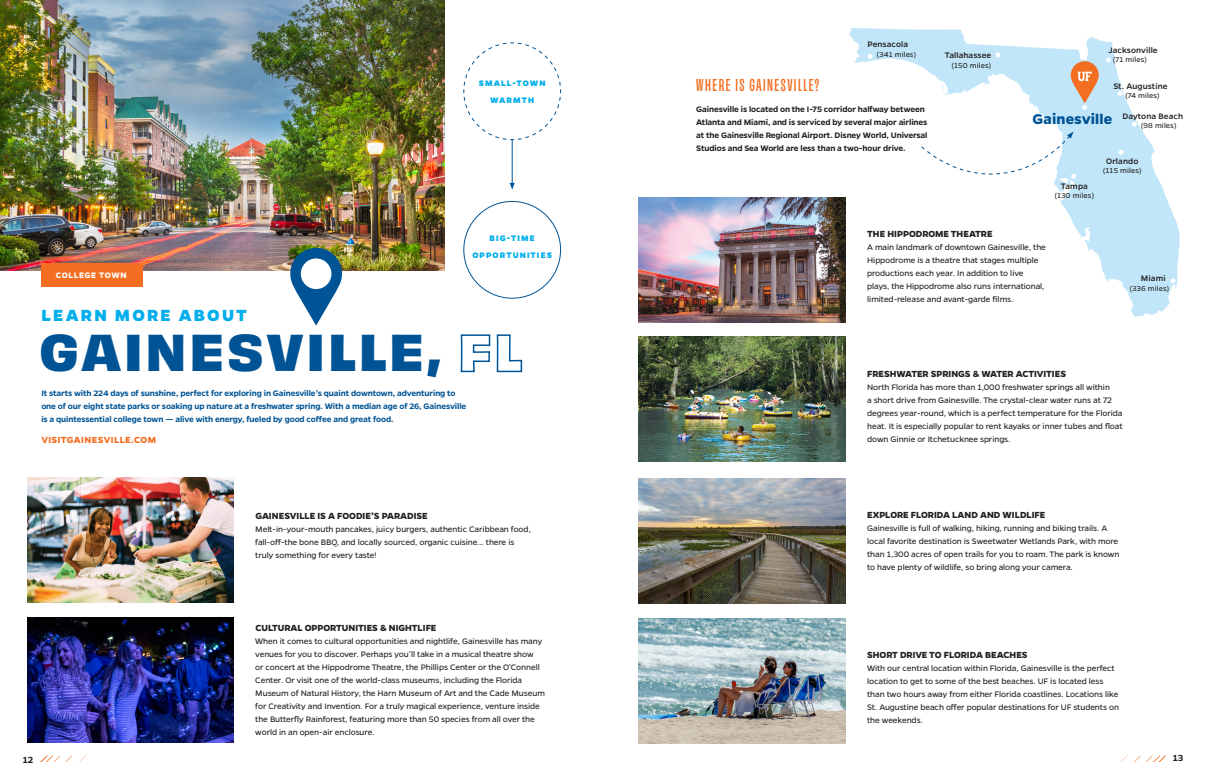
<style>
.page{position:relative;width:1206px;height:783px;background:#fff}
.page>*{position:absolute;margin:0;border:0;box-sizing:border-box;transform-origin:0 0}
.t1{font:700 48.4px "Obviously";letter-spacing:.06em;color:#005495}
.t2{font:800 18.3px "Gentona";letter-spacing:.12em;color:#00aeec}
.t3{font:16.1px "Obviously Cond Semi";letter-spacing:.09em;color:#f36e21}
.t4{font:700 15.9px "Gentona";letter-spacing:.01em;color:#005495}
.t5{font:700 10px "Gentona";letter-spacing:-.005em;color:#231f20}
.t6{font:700 10px "Gentona";letter-spacing:.035em;color:#f36e21}
.t7{font:600 10px "Gentona";color:#231f20}
.t8{font:9px/13px "Gentona";letter-spacing:-.01em;color:#231f20}
.t9{font:600 9px/13px "Gentona";letter-spacing:-.01em;color:#005495}
.t10{font:600 9px/13px "Gentona";letter-spacing:-.01em;color:#231f20}
.t11{font:500 9px "Gentona";letter-spacing:.01em;color:#231f20}
.t12{font:800 9px/16.7px "Gentona";letter-spacing:.12em;color:#00aeec;text-align:center}
.t13{font:700 9px "Gentona";letter-spacing:.06em;color:#fff}
.t14{font:8.1px "Gentona";letter-spacing:.015em;color:#231f20}
</style>
<div class="page">
<svg style="left:1134px;top:756px;width:32px;height:6px"></svg>
<svg style="left:1120px;top:756px;width:7px;height:6px"></svg>
<svg style="left:40px;top:756px;width:32px;height:6px"></svg>
<svg style="left:79px;top:756px;width:7px;height:6px"></svg>
<img style="left:0;top:0;width:445px;height:270px">
<svg style="left:849px;top:28px;width:331px;height:289px"></svg>
<svg style="left:1106px;top:57px;width:5px;height:5px"></svg>
<svg style="left:995px;top:52px;width:5px;height:5px"></svg>
<svg style="left:1119px;top:150px;width:5px;height:5px"></svg>
<svg style="left:1118px;top:91px;width:5px;height:5px"></svg>
<svg style="left:1132px;top:122px;width:5px;height:5px"></svg>
<svg style="left:868px;top:54px;width:4px;height:5px"></svg>
<svg style="left:1170px;top:278px;width:5px;height:5px"></svg>
<svg style="left:1071px;top:61px;width:28px;height:49px"></svg>
<svg style="left:920px;top:132px;width:156px;height:55px"></svg>
<div style="left:41px;top:263px;width:102px;height:24px;background:#f36e21"></div>
<svg style="left:290px;top:248px;width:52px;height:78px"></svg>
<div style="left:301px;top:258px;width:30px;height:31px;background:#fff;border-radius:50%"></div>
<hr style="left:512px;top:139px;width:1px;height:45px;background:#005495">
<svg style="left:510px;top:183px;width:5px;height:7px"></svg>
<img style="left:638px;top:478px;width:207px;height:125px">
<img style="left:638px;top:197px;width:207px;height:125px">
<img style="left:638px;top:618px;width:207px;height:125px">
<img style="left:638px;top:337px;width:207px;height:125px">
<img style="left:27px;top:477px;width:207px;height:125px">
<img style="left:27px;top:617px;width:207px;height:125px">
<svg style="left:463px;top:42px;width:99px;height:99px"></svg>
<p class="t12" style="left:479px;top:75px;width:68px">SMALL-TOWN<br>WARMTH</p>
<p class="t12" style="left:490px;top:230px;width:47px">BIG-TIME</p>
<p class="t12" style="left:472px;top:246px;width:81px">OPPORTUNITIES</p>
<p class="t13" style="left:56px;top:270px;width:72px">COLLEGE TOWN</p>
<p class="t2" style="left:41px;top:305px;width:207px">LEARN MORE ABOUT</p>
<p class="t1" style="left:39px;top:314px;width:484px">GAINESVILLE, FL</p>
<p class="t9" style="left:41px;top:387px;width:426px">It starts with 224 days of sunshine, perfect for exploring in Gainesville’s quaint downtown, adventuring to one of our eight state parks or soaking up nature at a freshwater spring. With a median age of 26, Gainesville is a quintessential college town — alive with energy, fueled by good coffee and great food.</p>
<p class="t6" style="left:41px;top:434px;width:116px">VISITGAINESVILLE.COM</p>
<p class="t5" style="left:255px;top:510px;width:174px">GAINESVILLE IS A FOODIE’S PARADISE</p>
<p class="t8" style="left:255px;top:523px;width:277px">Melt-in-your-mouth pancakes, juicy burgers, authentic Caribbean food,</p>
<p class="t8" style="left:255px;top:536px;width:261px">fall-off-the bone BBQ, and locally sourced, organic cuisine… there is truly something for every taste!</p>
<p class="t5" style="left:255px;top:622px;width:183px">CULTURAL OPPORTUNITIES &amp; NIGHTLIFE</p>
<p class="t8" style="left:255px;top:635px;width:291px">When it comes to cultural opportunities and nightlife, Gainesville has many venues for you to discover. Perhaps you’ll take in a musical theatre show<br>or concert at the Hippodrome Theatre, the Phillips Center or the O’Connell Center. Or visit one of the world-class museums, including the Florida Museum of Natural History, the Harn Museum of Art and the Cade Museum for Creativity and Invention. For a truly magical experience, venture inside the Butterfly Rainforest, featuring more than 50 species from all over the world in an open-air enclosure.</p>
<p class="t11" style="left:867px;top:39px;width:42px">Pensacola</p>
<p class="t3" style="left:696px;top:74px;width:125px">WHERE IS GAINESVILLE?</p>
<p class="t14" style="left:876px;top:50px;width:41px">(341 miles)</p>
<p class="t10" style="left:696px;top:103px;width:233px">Gainesville is located on the I-75 corridor halfway between Atlanta and Miami, and is serviced by several major airlines at the Gainesville Regional Airport. Disney World, Universal Studios and Sea World are less than a two-hour drive.</p>
<p class="t11" style="left:945px;top:50px;width:48px">Tallahassee</p>
<p class="t14" style="left:951px;top:61px;width:41px">(150 miles)</p>
<p class="t11" style="left:1108px;top:45px;width:51px">Jacksonville</p>
<p class="t11" style="left:1113px;top:81px;width:56px">St. Augustine</p>
<p class="t11" style="left:1122px;top:111px;width:62px">Daytona Beach</p>
<p class="t11" style="left:1106px;top:156px;width:34px">Orlando</p>
<p class="t14" style="left:1113px;top:55px;width:36px">(71 miles)</p>
<p class="t14" style="left:1125px;top:91px;width:36px">(74 miles)</p>
<p class="t14" style="left:1141px;top:121px;width:37px">(98 miles)</p>
<p class="t14" style="left:1103px;top:166px;width:40px">(115 miles)</p>
<p class="t4" style="left:1032px;top:110px;width:81px">Gainesville</p>
<p class="t11" style="left:1061px;top:181px;width:28px">Tampa</p>
<p class="t14" style="left:1054px;top:191px;width:41px">(130 miles)</p>
<p class="t5" style="left:867px;top:228px;width:127px">THE HIPPODROME THEATRE</p>
<p class="t8" style="left:867px;top:241px;width:180px">A main landmark of downtown Gainesville, the Hippodrome is a theatre that stages multiple productions each year. In addition to live plays, the Hippodrome also runs international, limited-release and avant-garde films.</p>
<p class="t11" style="left:1141px;top:273px;width:26px">Miami</p>
<p class="t14" style="left:1129px;top:284px;width:41px">(336 miles)</p>
<p class="t5" style="left:867px;top:368px;width:200px">FRESHWATER SPRINGS &amp; WATER ACTIVITIES</p>
<p class="t8" style="left:867px;top:381px;width:257px">North Florida has more than 1,000 freshwater springs all within<br>a short drive from Gainesville. The crystal-clear water runs at 72 degrees year-round, which is a perfect temperature for the Florida heat. It is especially popular to rent kayaks or inner tubes and float down Ginnie or Itchetucknee springs.</p>
<p class="t5" style="left:867px;top:510px;width:180px">EXPLORE FLORIDA LAND AND WILDLIFE</p>
<p class="t8" style="left:867px;top:522px;width:254px">Gainesville is full of walking, hiking, running and biking trails. A local favorite destination is Sweetwater Wetlands Park, with more than 1,300 acres of open trails for you to roam. The park is known to have plenty of wildlife, so bring along your camera.</p>
<p class="t5" style="left:867px;top:649px;width:162px">SHORT DRIVE TO FLORIDA BEACHES</p>
<p class="t8" style="left:867px;top:662px;width:253px">With our central location within Florida, Gainesville is the perfect location to get to some of the best beaches. UF is located less than two hours away from either Florida coastlines. Locations like St. Augustine beach offer popular destinations for UF students on the weekends.</p>
<p class="t7" style="left:23px;top:754px;width:12px">12</p>
<p class="t7" style="left:1173px;top:753px;width:12px">13</p>
</div>
